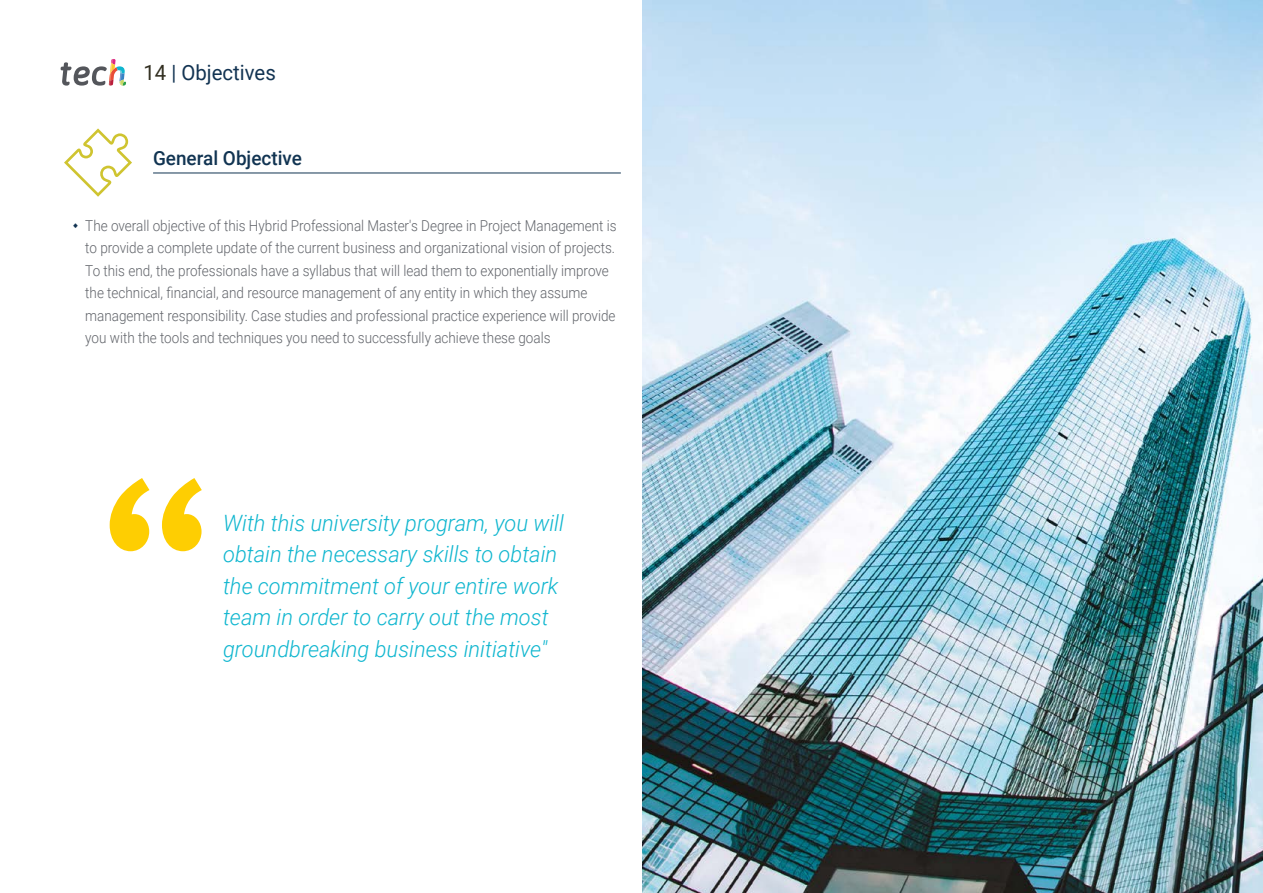
<style>
.page{position:relative;width:1263px;height:893px;background:#fff}
.page>*{position:absolute;margin:0;border:0;box-sizing:border-box;transform-origin:0 0}
.t1{font:italic 300 22.5px/31.5px "Roboto";color:#0fb6cf}
.t2{font:21px "Roboto";color:#123352}
.t3{font:500 19.5px "Roboto";color:#113452}
.t4{font:300 15px/22.5px "Roboto";color:#61646a;scale:.9 1}
.s1{color:#312e20}
</style>
<div class="page">
<svg style="left:61px;top:59px;width:65px;height:27px"></svg>
<img style="left:642px;top:0;width:621px;height:893px">
<svg style="left:110px;top:478px;width:92px;height:73px"></svg>
<hr style="left:153px;top:173px;width:468px;height:1px;background:#113452">
<svg style="left:64px;top:128px;width:68px;height:69px"></svg>
<h2 class="t2" style="left:144px;top:57px;width:134px"><span class="s1">14</span> | Objectives</h2>
<h3 class="t3" style="left:153px;top:144px;width:150px">General Objective</h3>
<p class="t4" style="left:85px;top:213px;width:592px">The overall objective of this Hybrid Professional Master's Degree in Project Management is to provide a complete update of the current business and organizational vision of projects.<br>To this end, the professionals have a syllabus that will lead them to exponentially improve the technical, financial, and resource management of any entity in which they assume management responsibility. Case studies and professional practice experience will provide you with the tools and techniques you need to successfully achieve these goals</p>
<h1 class="t1" style="left:223px;top:506px;width:342px">With this university program, you will obtain the necessary skills to obtain the commitment of your entire work team in order to carry out the most groundbreaking business initiative"</h1>
</div>
